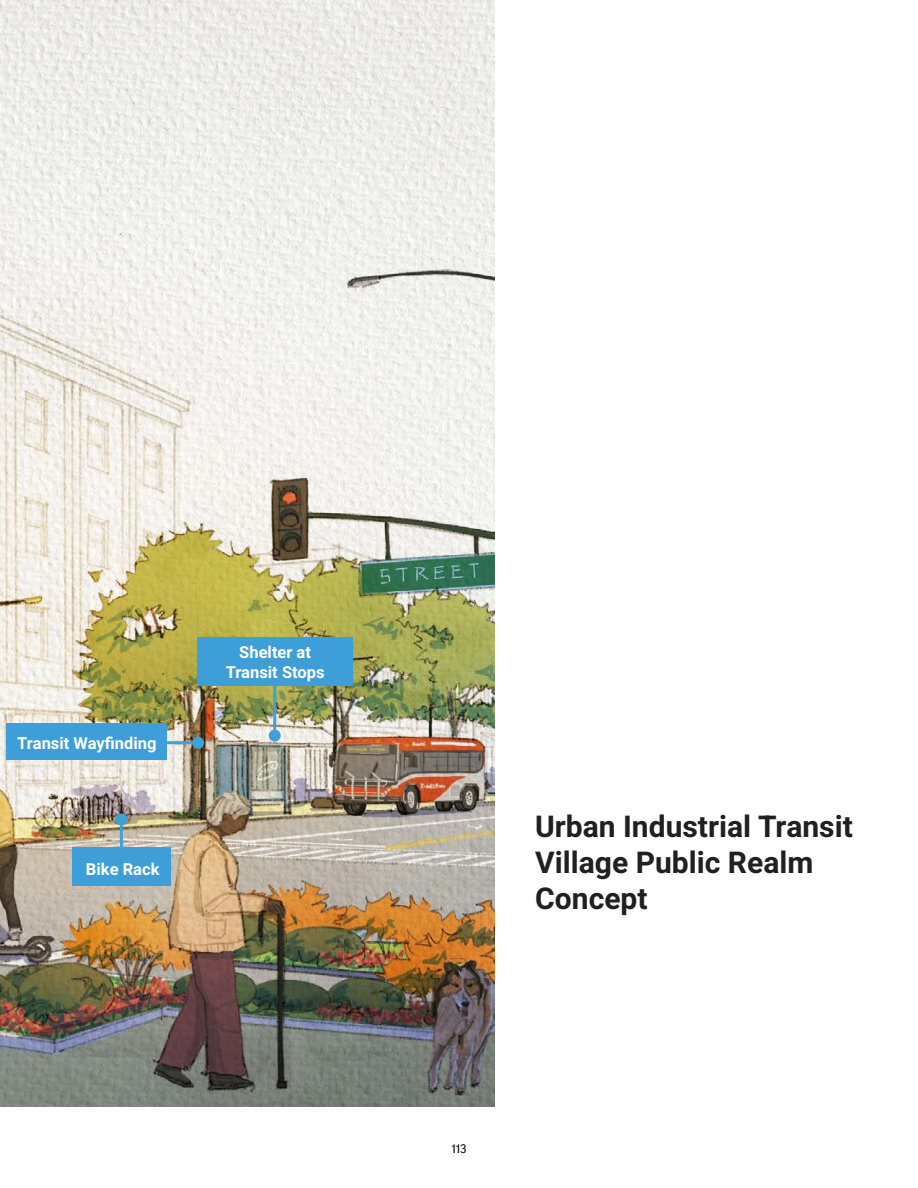
<style>
.page{position:relative;width:918px;height:1188px;background:#fff}
.page>*{position:absolute;margin:0;border:0;box-sizing:border-box;transform-origin:0 0}
.Subtitle{font:700 30px/36px "Heebo";color:#231f20}
.Accent{font:700 16.5px "Heebo";color:#fff}
.t1{font:12px "Good Pro News";color:#040503}
</style>
<div class="page">
<img style="left:0;top:0;width:494px;height:1107px">
<div style="left:197px;top:637px;width:156px;height:49px;background:#3e9fd8"></div>
<hr style="left:273px;top:685px;width:3px;height:51px;background:#40a1d9">
<div style="left:269px;top:730px;width:12px;height:12px;background:#40a1d9;border-radius:50%"></div>
<div style="left:72px;top:848px;width:99px;height:38px;background:#3e9fd8"></div>
<hr style="left:120px;top:820px;width:3px;height:33px;background:#40a1d9">
<div style="left:115px;top:814px;width:12px;height:12px;background:#40a1d9;border-radius:50%"></div>
<div style="left:6px;top:723px;width:161px;height:37px;background:#3e9fd8"></div>
<hr style="left:163px;top:741px;width:35px;height:3px;background:#40a1d9">
<div style="left:192px;top:737px;width:12px;height:12px;background:#40a1d9;border-radius:50%"></div>
<p class="Accent" style="left:17px;top:733px;width:141px">Transit Wayfinding</p>
<p class="Accent" style="left:86px;top:859px;width:75px">Bike Rack</p>
<p class="Accent" style="left:239px;top:642px;width:73px">Shelter at</p>
<p class="Accent" style="left:226px;top:662px;width:100px">Transit Stops</p>
<p class="Subtitle" style="left:535px;top:810px;width:319px">Urban Industrial Transit<br>Village Public Realm<br>Concept</p>
<p class="t1" style="left:451px;top:1142px;width:17px">113</p>
</div>
